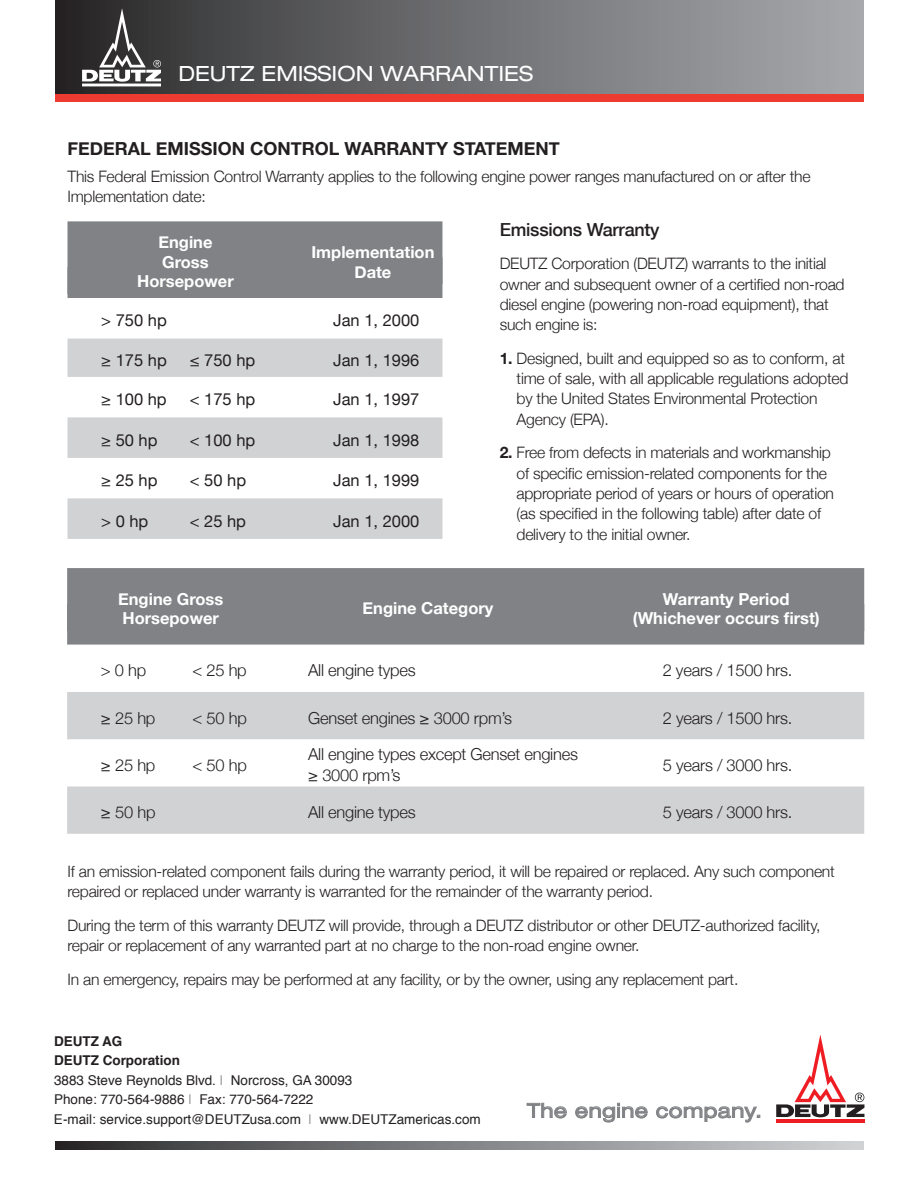
<style>
.page{position:relative;width:918px;height:1188px;background:#fff}
.page>*{position:absolute;margin:0;border:0;box-sizing:border-box;transform-origin:0 0}
.t1{font:expanded 21px "Helvetica Neue";color:#fff}
.t2{font:expanded 19.8px "Helvetica Neue";letter-spacing:.03em;color:#808285}
.t3{font:700 18px "Helvetica Neue";color:#231f20}
.t4{font:500 18px "Helvetica Neue";letter-spacing:-.015em;color:#231f20}
.t5{font:300 16.5px/21px "Helvetica Neue";letter-spacing:-.015em;color:#231f20}
.t6{font:16.5px "Helvetica Neue";color:#231f20}
.t7{font:700 16.5px/19.5px "Helvetica Neue";color:#fff;text-align:center}
.t8{font:300 15.75px/20.2px "Helvetica Neue";letter-spacing:-.015em;color:#231f20}
.t9{font:13.5px/19.5px "Helvetica";color:#231f20}
.s1{font-weight:700}
.s2{font-weight:400}
.s3{color:#939598}
</style>
<div class="page">
<div style="left:55px;top:0;width:809px;height:94px;background:linear-gradient(to right,#2f2e2f,#a8abaf)"></div>
<svg style="left:55px;top:1142px;width:809px;height:8px;background:#7f8082"></svg>
<div style="left:55px;top:94px;width:809px;height:8px;background:#ee3b32"></div>
<svg style="left:82px;top:8px;width:79px;height:78px"></svg>
<hr style="left:776px;top:1119px;width:88px;height:4px;background:#ee1d23">
<svg style="left:776px;top:1034px;width:88px;height:83px"></svg>
<svg style="left:526px;top:1102px;width:41px;height:17px"></svg>
<svg style="left:575px;top:1103px;width:73px;height:20px"></svg>
<svg style="left:656px;top:1106px;width:104px;height:17px"></svg>
<div style="left:68px;top:221px;width:374px;height:77px;background:#808285"></div>
<svg style="left:68px;top:338px;width:374px;height:1px"></svg>
<svg style="left:68px;top:339px;width:374px;height:200px;fill:#d1d2d4"></svg>
<div style="left:68px;top:267px;width:235px;height:27px;background:#808285"></div>
<div style="left:303px;top:257px;width:139px;height:27px;background:#808285"></div>
<div style="left:67px;top:568px;width:797px;height:77px;background:#808285"></div>
<svg style="left:67px;top:692px;width:797px;height:142px;fill:#d1d2d4"></svg>
<div style="left:67px;top:604px;width:207px;height:27px;background:#808285"></div>
<div style="left:274px;top:594px;width:308px;height:27px;background:#808285"></div>
<div style="left:582px;top:604px;width:282px;height:27px;background:#808285"></div>
<h1 class="t1" style="left:178px;top:61px;width:356px">DEUTZ EMISSION WARRANTIES</h1>
<p class="t3" style="left:68px;top:134px;width:494px">FEDERAL EMISSION CONTROL WARRANTY STATEMENT</p>
<p class="t8" style="left:68px;top:165px;width:745px">This Federal Emission Control Warranty applies to the following engine power ranges manufactured on or after the<br>Implementation date:</p>
<p class="t4" style="left:500px;top:215px;width:161px">Emissions Warranty</p>
<p class="t8" style="left:500px;top:253px;width:346px">DEUTZ Corporation (DEUTZ) warrants to the initial owner and subsequent owner of a certified non-road diesel engine (powering non-road equipment), that such engine is:</p>
<p class="t8" style="left:517px;top:347px;width:333px;text-indent:-17px"><span class="s1">1.</span> Designed, built and equipped so as to conform, at time of sale, with all applicable regulations adopted by the United States Environmental Protection Agency (EPA).</p>
<p class="t8" style="left:517px;top:442px;width:319px;text-indent:-17px"><span class="s1">2.</span> Free from defects in materials and workmanship of specific emission-related components for the appropriate period of years or hours of operation (as specified in the following table) after date of delivery to the initial owner.</p>
<p class="t7" style="left:137px;top:233px;width:98px">Engine<br>Gross<br>Horsepower</p>
<p class="t7" style="left:311px;top:243px;width:125px">Implementation<br>Date</p>
<p class="t6" style="left:101px;top:308px;width:67px">&gt; 750 hp</p>
<p class="t6" style="left:333px;top:308px;width:88px">Jan 1, 2000</p>
<p class="t6" style="left:101px;top:348px;width:67px">≥ 175 hp</p>
<p class="t6" style="left:190px;top:348px;width:67px">≤ 750 hp</p>
<p class="t6" style="left:333px;top:348px;width:88px">Jan 1, 1996</p>
<p class="t6" style="left:101px;top:387px;width:67px">≥ 100 hp</p>
<p class="t6" style="left:190px;top:387px;width:67px">&lt; 175 hp</p>
<p class="t6" style="left:333px;top:387px;width:88px">Jan 1, 1997</p>
<p class="t6" style="left:101px;top:428px;width:58px">≥ 50 hp</p>
<p class="t6" style="left:190px;top:428px;width:67px">&lt; 100 hp</p>
<p class="t6" style="left:333px;top:428px;width:88px">Jan 1, 1998</p>
<p class="t6" style="left:101px;top:468px;width:58px">≥ 25 hp</p>
<p class="t6" style="left:190px;top:468px;width:58px">&lt; 50 hp</p>
<p class="t6" style="left:333px;top:468px;width:88px">Jan 1, 1999</p>
<p class="t6" style="left:101px;top:509px;width:49px">&gt; 0 hp</p>
<p class="t6" style="left:190px;top:509px;width:58px">&lt; 25 hp</p>
<p class="t6" style="left:333px;top:509px;width:88px">Jan 1, 2000</p>
<p class="t7" style="left:118px;top:590px;width:107px;text-align:left">Engine Gross<br>Horsepower</p>
<p class="t7" style="left:363px;top:599px;width:132px">Engine Category</p>
<p class="t7" style="left:633px;top:590px;width:189px">Warranty Period (Whichever occurs first)</p>
<p class="t5" style="left:101px;top:659px;width:47px">&gt; 0 hp</p>
<p class="t5" style="left:193px;top:659px;width:56px">&lt; 25 hp</p>
<p class="t5" style="left:308px;top:659px;width:109px">All engine types</p>
<p class="t5" style="left:663px;top:659px;width:131px">2 years / 1500 hrs.</p>
<p class="t5" style="left:101px;top:706px;width:56px"><span class="s2">≥</span> 25 hp</p>
<p class="t5" style="left:193px;top:706px;width:56px">&lt; 50 hp</p>
<p class="t5" style="left:308px;top:706px;width:205px">Genset engines <span class="s2">≥</span> 3000 rpm’s</p>
<p class="t5" style="left:663px;top:706px;width:131px">2 years / 1500 hrs.</p>
<p class="t5" style="left:101px;top:754px;width:56px"><span class="s2">≥</span> 25 hp</p>
<p class="t5" style="left:193px;top:754px;width:56px">&lt; 50 hp</p>
<p class="t5" style="left:308px;top:743px;width:271px">All engine types except Genset engines <span class="s2">≥</span> 3000 rpm’s</p>
<p class="t5" style="left:663px;top:754px;width:131px">5 years / 3000 hrs.</p>
<p class="t5" style="left:101px;top:801px;width:56px"><span class="s2">≥</span> 50 hp</p>
<p class="t5" style="left:308px;top:801px;width:109px">All engine types</p>
<p class="t5" style="left:663px;top:801px;width:131px">5 years / 3000 hrs.</p>
<p class="t8" style="left:67px;top:860px;width:769px">If an emission-related component fails during the warranty period, it will be repaired or replaced. Any such component repaired or replaced under warranty is warranted for the remainder of the warranty period.</p>
<p class="t8" style="left:67px;top:914px;width:754px">During the term of this warranty DEUTZ will provide, through a DEUTZ distributor or other DEUTZ-authorized facility, repair or replacement of any warranted part at no charge to the non-road engine owner.</p>
<p class="t8" style="left:67px;top:968px;width:672px">In an emergency, repairs may be performed at any facility, or by the owner, using any replacement part.</p>
<p class="t9" style="left:54px;top:1032px;width:428px"><span class="s1">DEUTZ AG<br>DEUTZ Corporation<br></span>3883 Steve Reynolds Blvd. <span class="s3">|</span> Norcross, GA 30093<br>Phone: 770-564-9886 <span class="s3">|</span> Fax: 770-564-7222<br>E-mail: service.support@DEUTZusa.com <span class="s3">|</span> www.DEUTZamericas.com</p>
<p class="t2" style="left:527px;top:1098px;width:236px">The engine company.</p>
</div>
